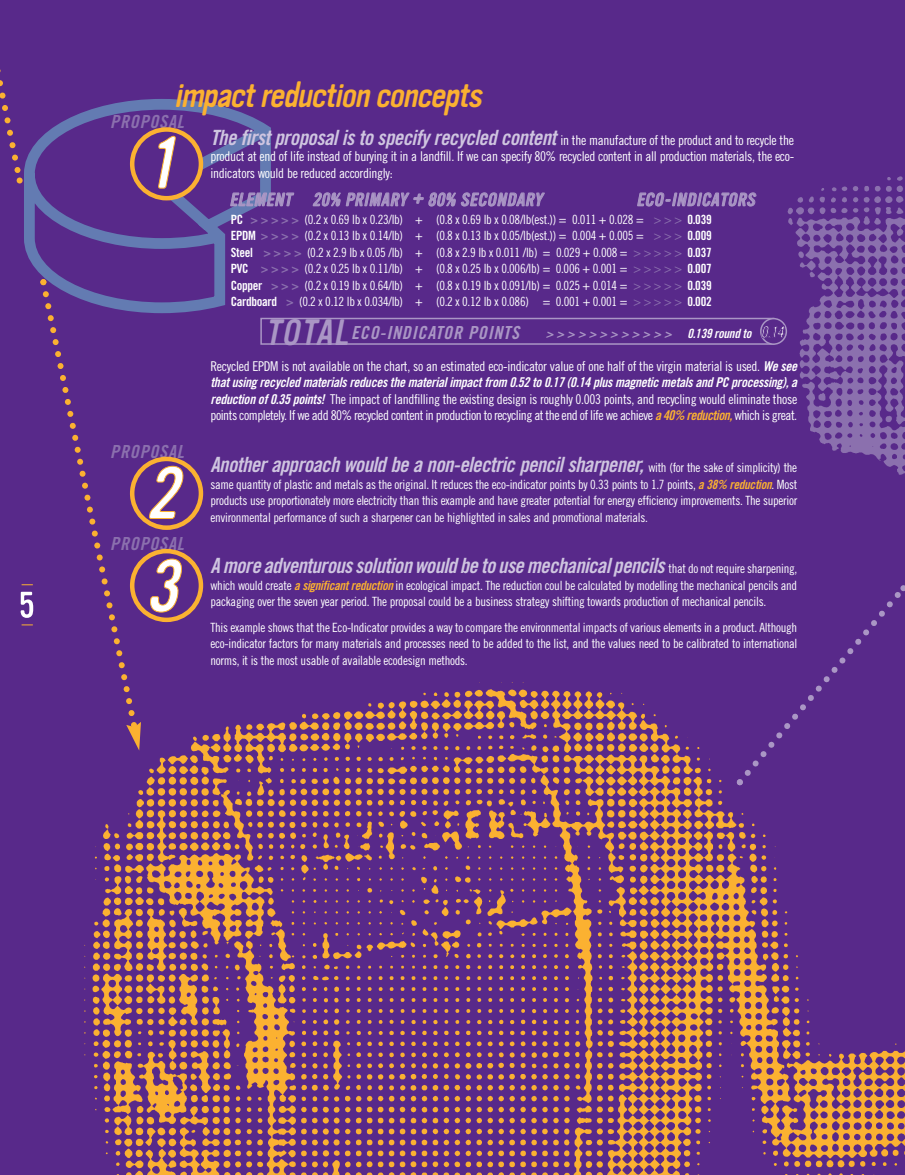
<style>
.page{position:relative;width:905px;height:1175px;background:#fff}
.page>*{position:absolute;margin:0;border:0;box-sizing:border-box;transform-origin:0 0}
.t1{font:italic 72px "Vinyl";color:#fff}
.t2{font:italic 36px "Vinyl";letter-spacing:-.02em;color:#fbb131}
.t3{font:21px "Trade Gothic Bold Cond Twenty Obl";letter-spacing:-.025em;color:#cfc5e0}
.t4{font:italic 18px "Vinyl";letter-spacing:.04em;color:#aa96c5}
.t5{font:18px "Trade Gothic Bold Cond Twenty Obl";letter-spacing:.045em;color:#8b70ae}
.t6{font:18px "Trade Gothic Bold Cond Twenty Obl";letter-spacing:.045em;color:#aa96c5}
.t7{font:13.5px/16.5px "Trade Gothic Cond Eighteen";letter-spacing:-.02em;color:#fff;text-align:justify}
.t8{font:13.5px "Trade Gothic Bold Cond Twenty Obl";letter-spacing:-.02em;color:#fff}
.t9{font:12.75px/16.5px "Trade Gothic Cond Eighteen";letter-spacing:-.02em;color:#fff;text-align:justify}
.t10{font:12.75px "Trade Gothic Bold Cond Twenty Obl";letter-spacing:-.02em;color:#aa96c5}
.s1{font-family:"Trade Gothic Bold Cond Twenty Obl";font-size:21px;color:#cfc5e0}
.s2{font-family:"Trade Gothic Bold Cond Twenty"}
.s3{font-family:"Trade Gothic Bold Cond Twenty";color:#8b70ae}
.s4{color:#8b70ae}
.s5{font-family:"Vinyl";font-style:italic;font-size:36px}
.s6{color:#fff}
.s7{font-family:"Vinyl";font-style:italic;font-size:16.5px;color:#fff}
.s8{font-family:"Trade Gothic Bold Cond Twenty Obl"}
.s9{font-family:"Trade Gothic Bold Cond Twenty Obl";color:#fbb131}
.s10{font-family:"Trade Gothic Cond Eighteen";font-size:12.75px;color:#fff}
</style>
<div class="page">
<div style="left:0;top:0;width:904px;height:1174px;background:#58298a"></div>
<svg style="left:19px;top:99px;width:261px;height:219px"></svg>
<div style="left:260px;top:318px;width:514px;height:27px;border:2px solid #aa96c5"></div>
<img style="left:768px;top:176px;width:136px;height:299px">
<img style="left:84px;top:682px;width:820px;height:492px">
<svg style="left:36px;top:275px;width:105px;height:457px"></svg>
<svg style="left:40px;top:279px;width:6px;height:6px"></svg>
<svg style="left:126px;top:722px;width:15px;height:28px"></svg>
<svg style="left:731px;top:585px;width:173px;height:205px"></svg>
<svg style="left:0;top:69px;width:26px;height:114px"></svg>
<svg style="left:130px;top:457px;width:73px;height:73px"></svg>
<svg style="left:130px;top:127px;width:73px;height:73px"></svg>
<svg style="left:130px;top:549px;width:73px;height:73px"></svg>
<svg style="left:760px;top:318px;width:27px;height:27px"></svg>
<svg style="left:21px;top:592px;width:12px;height:26px"></svg>
<h2 class="t2" style="left:176px;top:81px;width:309px">impact reduction concepts</h2>
<p class="t7" style="left:210px;top:133px;width:585px"><span class="s1">The first proposal is to specify recycled content</span> in the manufacture of the product and to recycle the product at end of life instead of burying it in a landfill. If we can specify 80% recycled content in all production materials, the eco&shy;indicators would be reduced accordingly:</p>
<h3 class="t4" style="left:230px;top:193px;width:314px">ELEMENT 20% PRIMARY + 80% SECONDARY</h3>
<h3 class="t4" style="left:637px;top:193px;width:120px">ECO-INDICATORS</h3>
<p class="t9" style="left:231px;top:212px;width:482px"><span class="s2">PC</span> <span class="s3">&gt; &gt; &gt; &gt; &gt;</span> (0.2 x 0.69 lb x 0.23/lb) + (0.8 x 0.69 lb x 0.08/lb(est.)) = 0.011 + 0.028 = <span class="s4">&gt; &gt; &gt;</span> <span class="s2">0.039<br>EPDM</span> <span class="s3">&gt; &gt; &gt; &gt;</span> (0.2 x 0.13 lb x 0.14/lb) + (0.8 x 0.13 lb x 0.05/lb(est.)) = 0.004 + 0.005 = <span class="s4">&gt; &gt; &gt;</span> <span class="s2">0.009<br>Steel</span> <span class="s3">&gt; &gt; &gt; &gt;</span> (0.2 x 2.9 lb x 0.05 /lb) + (0.8 x 2.9 lb x 0.011 /lb) = 0.029 + 0.008 = <span class="s4">&gt; &gt; &gt; &gt; &gt;</span> <span class="s2">0.037<br>PVC</span> <span class="s3">&gt; &gt; &gt; &gt;</span> (0.2 x 0.25 lb x 0.11/lb) + (0.8 x 0.25 lb x 0.006/lb) = 0.006 + 0.001 = <span class="s4">&gt; &gt; &gt; &gt; &gt;</span> <span class="s2">0.007<br>Copper</span> <span class="s3">&gt; &gt; &gt;</span> (0.2 x 0.19 lb x 0.64/lb) + (0.8 x 0.19 lb x 0.091/lb) = 0.025 + 0.014 = <span class="s4">&gt; &gt; &gt; &gt; &gt;</span> <span class="s2">0.039<br>Cardboard</span> <span class="s3">&gt;</span> (0.2 x 0.12 lb x 0.034/lb) + (0.2 x 0.12 lb x 0.086) = 0.001 + 0.001 = <span class="s4">&gt; &gt; &gt; &gt; &gt;</span> <span class="s2">0.002</span></p>
<h3 class="t6" style="left:267px;top:326px;width:253px"><span class="s5">TOTAL</span>ECO-INDICATOR POINTS</h3>
<p class="t10" style="left:545px;top:328px;width:242px">&gt; &gt; &gt; &gt; &gt; &gt; &gt; &gt; &gt; &gt; &gt; &gt; <span class="s6">0.139 round to</span> <span class="s7">0.14</span></p>
<p class="t7" style="left:210px;top:359px;width:588px">Recycled EPDM is not available on the chart, so an estimated eco-indicator value of one half of the virgin material is used. <span class="s8">We see</span></p>
<p class="t8" style="left:210px;top:377px;width:588px">that using recycled materials reduces the material impact from 0.52 to 0.17 (0.14 plus magnetic metals and PC processing), a</p>
<p class="t7" style="left:210px;top:392px;width:588px"><span class="s8">reduction of 0.35 points!</span> The impact of landfilling the existing design is roughly 0.003 points, and recycling would eliminate those points completely. If we add 80% recycled content in production to recycling at the end of life we achieve <span class="s9">a 40% reduction,</span> which is great.</p>
<h3 class="t3" style="left:210px;top:457px;width:588px">Another approach would be a non-electric pencil sharpener, <span class="s10">with (for the sake of simplicity) the</span></h3>
<p class="t9" style="left:210px;top:477px;width:588px">same quantity of plastic and metals as the original. It reduces the eco-indicator points by 0.33 points to 1.7 points, <span class="s9">a 38% reduction</span>. Most products use proportionately more electricity than this example and have greater potential for energy efficiency improvements. The superior environmental performance of such a sharpener can be highlighted in sales and promotional materials.</p>
<h3 class="t3" style="left:210px;top:558px;width:588px">A more adventurous solution would be to use mechanical pencils <span class="s10">that do not require sharpening,</span></h3>
<p class="t9" style="left:210px;top:578px;width:588px">which would create <span class="s9">a significant reduction</span> in ecological impact. The reduction coul be calculated by modelling the mechanical pencils and packaging over the seven year period. The proposal could be a business strategy shifting towards production of mechanical pencils.</p>
<p class="t9" style="left:210px;top:620px;width:588px">This example shows that the Eco-Indicator provides a way to compare the environmental impacts of various elements in a product. Although eco-indicator factors for many materials and processes need to be added to the list, and the values need to be calibrated to international norms, it is the most usable of available ecodesign methods.</p>
<h3 class="t5" style="left:110px;top:115px;width:75px">PROPOSAL</h3>
<h1 class="t1" style="left:152px;top:136px;width:25px">1</h1>
<h3 class="t5" style="left:110px;top:444px;width:75px">PROPOSAL</h3>
<h1 class="t1" style="left:150px;top:467px;width:33px">2</h1>
<h3 class="t5" style="left:110px;top:536px;width:75px">PROPOSAL</h3>
<h1 class="t1" style="left:149px;top:559px;width:33px">3</h1>
</div>
